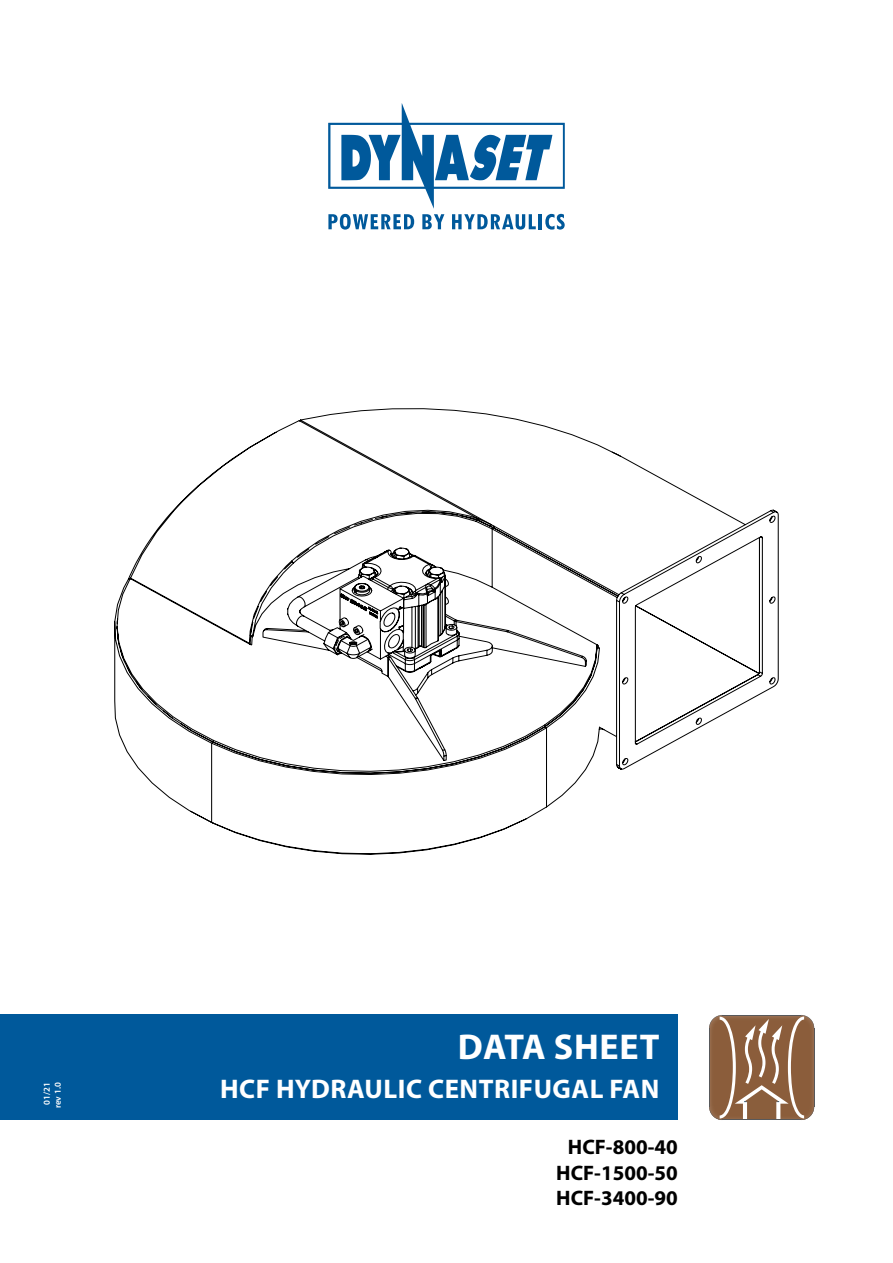
<style>
.page{position:relative;width:893px;height:1263px;background:#fff}
.page>*{position:absolute;margin:0;border:0;box-sizing:border-box;transform-origin:0 0}
.t1{font:700 36px "Myriad Pro";letter-spacing:.02em;color:#fff}
.t2{font:700 27px "Myriad Pro";letter-spacing:.02em;color:#fff}
.t3{font:700 21px/25.2px "Myriad Pro";color:#000;text-align:center}
.t4{font:600 9px "Myriad Pro";color:#fff}
</style>
<div class="page">
<div style="left:0;top:1015px;width:678px;height:105px;background:#00599b"></div>
<svg style="left:328px;top:103px;width:237px;height:127px"></svg>
<hr style="left:814px;top:1028px;width:1px;height:79px;background:#58595b">
<svg style="left:709px;top:1015px;width:105px;height:105px;background:#9d775b"></svg>
<hr style="left:722px;top:1119px;width:79px;height:1px;background:#58595b">
<svg style="left:114px;top:408px;width:665px;height:447px"></svg>
<p class="t4" style="left:52px;top:1108px;width:27px;rotate:-90deg">rev 1.0</p>
<p class="t4" style="left:41px;top:1105px;width:24px;rotate:-90deg">01/21</p>
<h1 class="t1" style="left:458px;top:1023px;width:203px">DATA SHEET</h1>
<p class="t2" style="left:220px;top:1071px;width:441px">HCF HYDRAULIC CENTRIFUGAL FAN</p>
<p class="t3" style="left:556px;top:1134px;width:123px">HCF-800-40<br>HCF-1500-50<br>HCF-3400-90</p>
</div>
